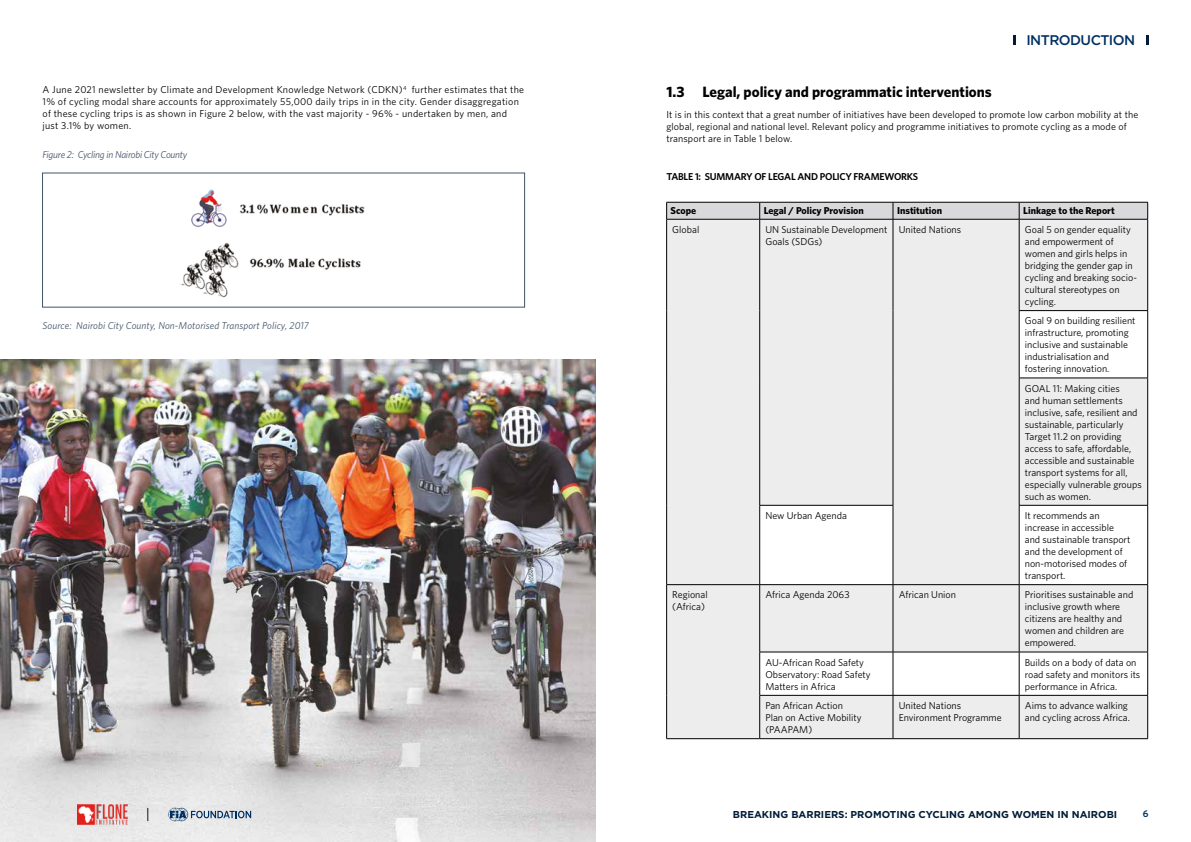
<style>
.page{position:relative;width:1191px;height:842px;background:#fff}
.page>*{position:absolute;margin:0;border:0;box-sizing:border-box;transform-origin:0 0}
.t1{font:700 15px "Whitney";color:#000}
.t2{font:500 14px "Gotham HTF";letter-spacing:-.04em;color:#003063}
.t3{font:10px/12px "Whitney";color:#000}
.t4{font:10px/12px "Whitney";letter-spacing:.025em;color:#000}
.t5{font:italic 10px "Whitney";letter-spacing:.005em;color:#44546a}
.t6{font:700 10px "Whitney";color:#000}
.t7{font:700 10px "Gotham HTF";color:#001c37}
.t8{font:600 10px "Whitney";letter-spacing:-.02em;color:#000}
.t9{font:italic 10px "Whitney";letter-spacing:-.02em;color:#44546a}
.t10{font:600 10px "Whitney";color:#003063}
</style>
<div class="page">
<img style="left:0;top:359px;width:595px;height:483px">
<svg style="left:1013px;top:36px;width:3px;height:9px"></svg>
<svg style="left:1146px;top:36px;width:2px;height:9px"></svg>
<svg style="left:667px;top:220px;width:480px;height:518px;fill:#ededed"></svg>
<hr style="left:666px;top:219px;width:1px;height:92px;background:#000">
<hr style="left:666px;top:311px;width:1px;height:67px;background:#000">
<hr style="left:666px;top:378px;width:1px;height:127px;background:#000">
<hr style="left:666px;top:505px;width:1px;height:79px;background:#000">
<hr style="left:759px;top:219px;width:1px;height:92px;background:#000">
<hr style="left:759px;top:311px;width:1px;height:67px;background:#000">
<hr style="left:759px;top:378px;width:1px;height:127px;background:#000">
<hr style="left:892px;top:219px;width:1px;height:92px;background:#000">
<hr style="left:892px;top:311px;width:1px;height:67px;background:#000">
<hr style="left:892px;top:378px;width:1px;height:127px;background:#000">
<hr style="left:1019px;top:219px;width:1px;height:91px;background:#000">
<hr style="left:1147px;top:219px;width:1px;height:91px;background:#000">
<hr style="left:1019px;top:310px;width:129px;height:1px;background:#000">
<hr style="left:1019px;top:311px;width:1px;height:67px;background:#000">
<hr style="left:1147px;top:311px;width:1px;height:67px;background:#000">
<hr style="left:1019px;top:378px;width:129px;height:1px;background:#000">
<hr style="left:1019px;top:378px;width:1px;height:127px;background:#000">
<hr style="left:1147px;top:378px;width:1px;height:127px;background:#000">
<hr style="left:759px;top:505px;width:134px;height:1px;background:#000">
<hr style="left:759px;top:505px;width:1px;height:79px;background:#000">
<hr style="left:892px;top:505px;width:1px;height:79px;background:#000">
<hr style="left:1019px;top:505px;width:129px;height:1px;background:#000">
<hr style="left:1019px;top:505px;width:1px;height:79px;background:#000">
<hr style="left:1147px;top:505px;width:1px;height:79px;background:#000">
<hr style="left:666px;top:584px;width:93px;height:1px;background:#000">
<hr style="left:666px;top:585px;width:1px;height:67px;background:#000">
<hr style="left:666px;top:652px;width:1px;height:43px;background:#000">
<hr style="left:666px;top:695px;width:1px;height:43px;background:#000">
<hr style="left:759px;top:584px;width:134px;height:1px;background:#000">
<hr style="left:759px;top:585px;width:1px;height:67px;background:#000">
<hr style="left:893px;top:584px;width:126px;height:1px;background:#000">
<hr style="left:892px;top:585px;width:1px;height:67px;background:#000">
<hr style="left:1019px;top:584px;width:129px;height:1px;background:#000">
<hr style="left:1019px;top:585px;width:1px;height:67px;background:#000">
<hr style="left:1147px;top:585px;width:1px;height:67px;background:#000">
<hr style="left:759px;top:652px;width:134px;height:1px;background:#000">
<hr style="left:759px;top:652px;width:1px;height:43px;background:#000">
<hr style="left:893px;top:652px;width:126px;height:1px;background:#000">
<hr style="left:892px;top:652px;width:1px;height:43px;background:#000">
<hr style="left:1019px;top:652px;width:129px;height:1px;background:#000">
<hr style="left:1019px;top:652px;width:1px;height:43px;background:#000">
<hr style="left:1147px;top:652px;width:1px;height:43px;background:#000">
<hr style="left:759px;top:695px;width:134px;height:1px;background:#000">
<hr style="left:759px;top:696px;width:1px;height:42px;background:#000">
<hr style="left:893px;top:695px;width:126px;height:1px;background:#000">
<hr style="left:892px;top:696px;width:1px;height:42px;background:#000">
<hr style="left:1019px;top:695px;width:129px;height:1px;background:#000">
<hr style="left:1019px;top:696px;width:1px;height:42px;background:#000">
<hr style="left:1147px;top:696px;width:1px;height:42px;background:#000">
<hr style="left:666px;top:738px;width:93px;height:1px;background:#000">
<hr style="left:759px;top:738px;width:134px;height:1px;background:#000">
<hr style="left:893px;top:738px;width:126px;height:1px;background:#000">
<hr style="left:1019px;top:738px;width:129px;height:1px;background:#000">
<svg style="left:666px;top:202px;width:482px;height:17px"></svg>
<hr style="left:666px;top:219px;width:93px;height:1px;background:#000">
<hr style="left:759px;top:219px;width:134px;height:1px;background:#000">
<hr style="left:893px;top:219px;width:126px;height:1px;background:#000">
<hr style="left:1019px;top:219px;width:129px;height:1px;background:#000">
<img style="left:180px;top:189px;width:185px;height:109px">
<svg style="left:168px;top:808px;width:83px;height:13px"></svg>
<svg style="left:147px;top:808px;width:1px;height:13px"></svg>
<img style="left:78px;top:804px;width:49px;height:20px">
<p class="t4" style="left:43px;top:83px;width:483px">A June 2021 newsletter by Climate and Development Knowledge Network (CDKN)<sup>4</sup> further estimates that the 1% of cycling modal share accounts for approximately 55,000 daily trips in in the city. Gender disaggregation of these cycling trips is as shown in Figure 2 below, with the vast majority - 96% - undertaken by men, and just 3.1% by women.</p>
<p class="t9" style="left:43px;top:148px;width:146px">Figure 2: Cycling in Nairobi City County</p>
<p class="t5" style="left:43px;top:319px;width:268px">Source: Nairobi City County, Non-Motorised Transport Policy, 2017</p>
<h2 class="t2" style="left:1026px;top:32px;width:110px">INTRODUCTION</h2>
<h1 class="t1" style="left:666px;top:82px;width:327px">1.3 Legal, policy and programmatic interventions</h1>
<p class="t3" style="left:666px;top:108px;width:473px">It is in this context that a great number of initiatives have been developed to promote low carbon mobility at the global, regional and national level. Relevant policy and programme initiatives to promote cycling as a mode of transport are in Table 1 below.</p>
<p class="t8" style="left:666px;top:169px;width:253px">TABLE 1: SUMMARY OF LEGAL AND POLICY FRAMEWORKS</p>
<p class="t6" style="left:670px;top:204px;width:27px">Scope</p>
<p class="t6" style="left:763px;top:204px;width:102px">Legal / Policy Provision</p>
<p class="t6" style="left:897px;top:204px;width:47px">Institution</p>
<p class="t6" style="left:1023px;top:204px;width:93px">Linkage to the Report</p>
<p class="t3" style="left:672px;top:223px;width:29px">Global</p>
<p class="t3" style="left:765px;top:223px;width:123px">UN Sustainable Development<br>Goals (SDGs)</p>
<p class="t3" style="left:898px;top:223px;width:64px">United Nations</p>
<p class="t3" style="left:1024px;top:223px;width:114px">Goal 5 on gender equality and empowerment of women and girls helps in bridging the gender gap in cycling and breaking socio&shy;cultural stereotypes on cycling.</p>
<p class="t3" style="left:1024px;top:315px;width:112px">Goal 9 on building resilient infrastructure, promoting inclusive and sustainable industrialisation and fostering innovation.</p>
<p class="t3" style="left:1024px;top:382px;width:118px">GOAL 11: Making cities<br>and human settlements inclusive, safe, resilient and sustainable, particularly<br>Target 11.2 on providing access to safe, affordable, accessible and sustainable transport systems for all, especially vulnerable groups such as women.</p>
<p class="t3" style="left:765px;top:509px;width:83px">New Urban Agenda</p>
<p class="t3" style="left:1024px;top:509px;width:107px">It recommends an increase in accessible and sustainable transport and the development of non-motorised modes of transport.</p>
<p class="t3" style="left:672px;top:589px;width:37px">Regional (Africa)</p>
<p class="t3" style="left:765px;top:589px;width:86px">Africa Agenda 2063</p>
<p class="t3" style="left:898px;top:589px;width:59px">African Union</p>
<p class="t3" style="left:1024px;top:589px;width:110px">Prioritises sustainable and inclusive growth where citizens are healthy and women and children are empowered.</p>
<p class="t3" style="left:765px;top:656px;width:107px">AU-African Road Safety<br>Observatory: Road Safety<br>Matters in Africa</p>
<p class="t3" style="left:1024px;top:656px;width:117px">Builds on a body of data on road safety and monitors its performance in Africa.</p>
<p class="t3" style="left:765px;top:699px;width:98px">Pan African Action<br>Plan on Active Mobility (PAAPAM)</p>
<p class="t3" style="left:898px;top:699px;width:105px">United Nations<br>Environment Programme</p>
<p class="t3" style="left:1024px;top:699px;width:107px">Aims to advance walking and cycling across Africa.</p>
<p class="t7" style="left:733px;top:808px;width:386px">BREAKING BARRIERS: PROMOTING CYCLING AMONG WOMEN IN NAIROBI</p>
<p class="t10" style="left:1142px;top:807px;width:7px">6</p>
</div>
